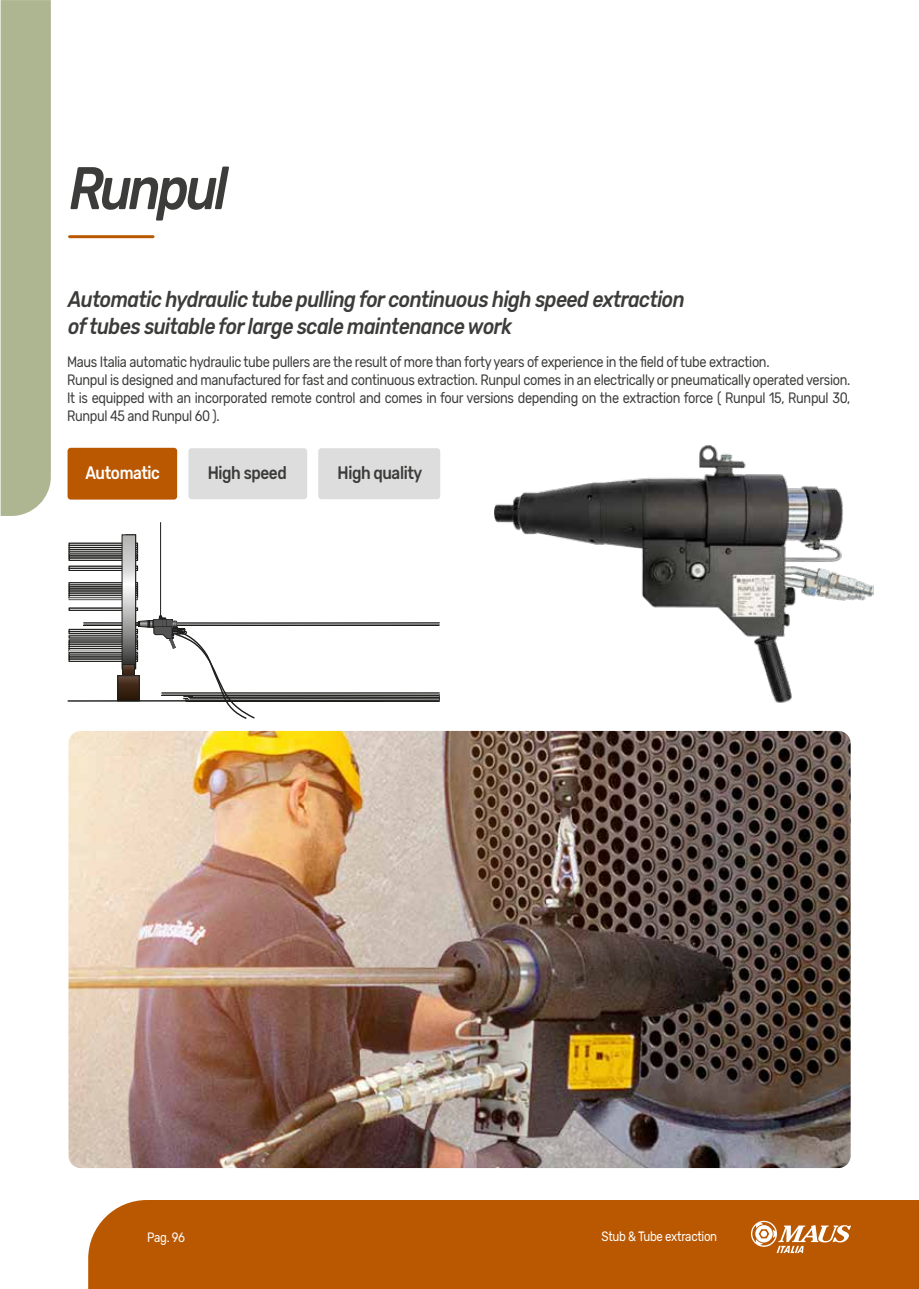
<style>
.page{position:relative;width:919px;height:1289px;background:#fff}
.page>*{position:absolute;margin:0;border:0;box-sizing:border-box;transform-origin:0 0}
.t1{font:italic 500 60px "Rubik";letter-spacing:-.06em;color:#3c3c3b;scale:.85 1}
.t2{font:italic 500 22.5px/27px "Rubik";letter-spacing:-.025em;color:#3c3c3b;scale:.85 1}
.t3{font:500 18px "Rubik";letter-spacing:-.025em;color:#3c3c3b;scale:.85 1}
.t4{font:500 18px "Rubik";letter-spacing:-.025em;color:#fff;scale:.85 1}
.t5{font:15px/18px "Rubik";letter-spacing:-.025em;color:#3c3c3b;scale:.85 1}
.t6{font:13.5px "Rubik";letter-spacing:-.025em;color:#fff;scale:.85 1}
</style>
<div class="page">
<div style="left:188px;top:448px;width:119px;height:51px;background:#ddd;border-radius:3px"></div>
<hr style="left:70px;top:235px;width:83px;height:3px;background:#ba5802">
<div style="left:68px;top:448px;width:109px;height:51px;background:#ba5802;border-radius:3px"></div>
<div style="left:318px;top:448px;width:122px;height:51px;background:#ddd;border-radius:3px"></div>
<img style="left:68px;top:731px;width:782px;height:436px">
<hr style="left:160px;top:522px;width:1px;height:94px;background:#1d1d1b">
<svg style="left:67px;top:534px;width:373px;height:185px"></svg>
<img style="left:494px;top:445px;width:379px;height:258px">
<div style="left:88px;top:1200px;width:830px;height:88px;background:#ba5802"></div>
<svg style="left:751px;top:1220px;width:100px;height:32px"></svg>
<div style="left:1px;top:0;width:50px;height:516px;background:#adb691"></div>
<h1 class="t1" style="left:69px;top:154px;width:189px">Runpul</h1>
<h2 class="t2" style="left:68px;top:286px;width:726px">Automatic hydraulic tube pulling for continuous high speed extraction of tubes suitable for large scale maintenance work</h2>
<p class="t5" style="left:67px;top:353px;width:922px">Maus Italia automatic hydraulic tube pullers are the result of more than forty years of experience in the field of tube extraction.<br>Runpul is designed and manufactured for fast and continuous extraction. Runpul comes in an electrically or pneumatically operated version.<br>It is equipped with an incorporated remote control and comes in four versions depending on the extraction force ( Runpul 15, Runpul 30, Runpul 45 and Runpul 60 ).</p>
<p class="t4" style="left:85px;top:463px;width:89px">Automatic</p>
<p class="t3" style="left:208px;top:462px;width:94px">High speed</p>
<p class="t3" style="left:337px;top:462px;width:101px">High quality</p>
<p class="t6" style="left:147px;top:1229px;width:46px">Pag. 96</p>
<p class="t6" style="left:601px;top:1228px;width:138px">Stub &amp; Tube extraction</p>
</div>
